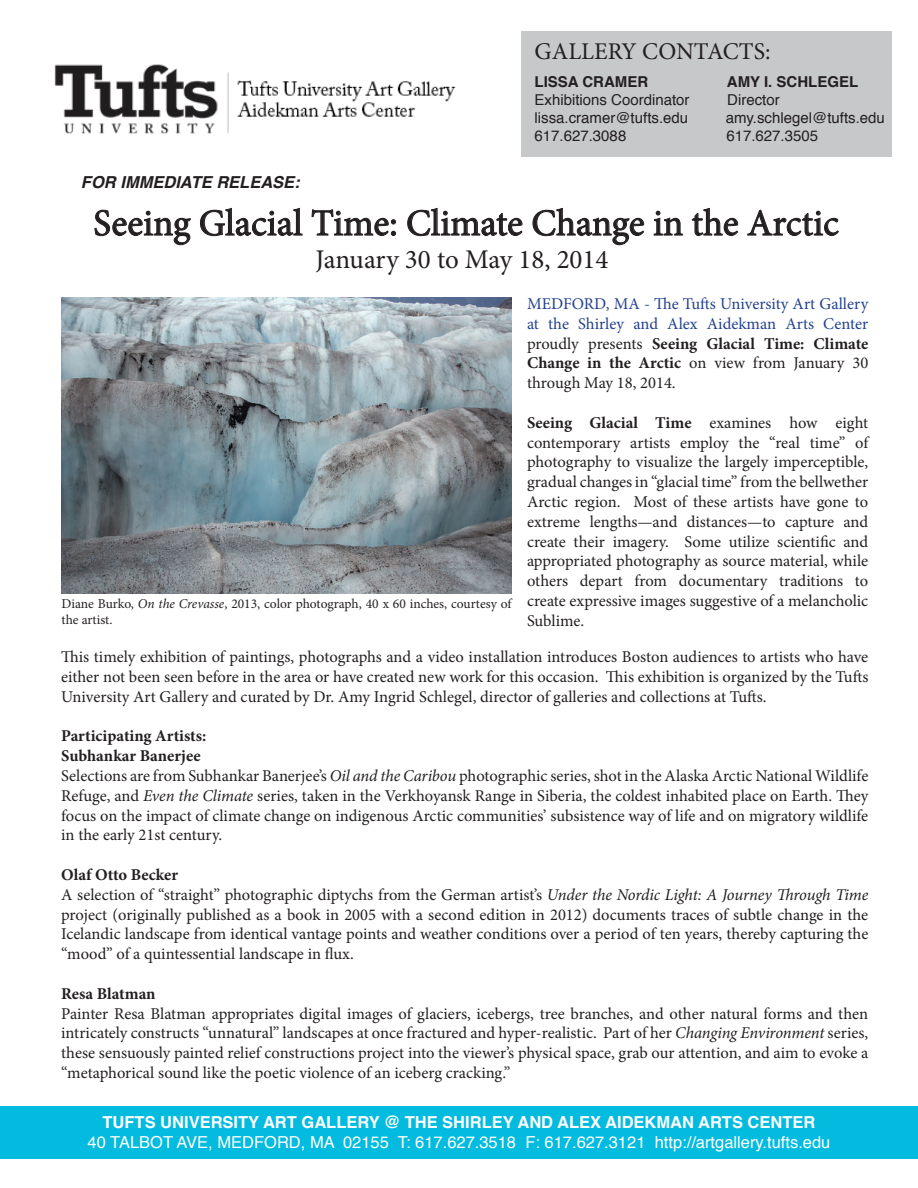
<style>
.page{position:relative;width:918px;height:1188px;background:#fff}
.page>*{position:absolute;margin:0;border:0;box-sizing:border-box;transform-origin:0 0}
.t1{font:37.5px "Minion Pro";color:#231f20}
.t2{font:27px "Minion Pro";letter-spacing:-.005em;color:#231f20}
.t3{font:24px "Minion Pro";color:#231f20}
.t4{font:16.5px/19.8px "Minion Pro";color:#231f20;text-align:justify}
.t5{font:16.5px/19.8px "Minion Pro";color:#23418e;text-align:justify}
.t6{font:16.5px "Helvetica";color:#fff}
.t7{font:700 16.5px "Helvetica";color:#fff}
.t8{font:italic 700 16.5px "Helvetica";color:#231f20}
.t9{font:700 16.5px "Minion Pro";letter-spacing:-.005em;color:#231f20}
.t10{font:15px "Helvetica";color:#231f20}
.t11{font:700 15px "Helvetica";color:#231f20}
.t12{font:13.5px/16.2px "Minion Pro";color:#231f20}
.s1{font-style:italic}
.s2{color:#231f20}
.s3{font-weight:700;color:#231f20}
.s4{font-weight:700}
</style>
<div class="page">
<svg style="left:94px;top:209px;width:97px;height:36px"></svg>
<svg style="left:200px;top:207px;width:103px;height:29px"></svg>
<svg style="left:311px;top:209px;width:85px;height:27px"></svg>
<svg style="left:407px;top:207px;width:116px;height:29px"></svg>
<svg style="left:532px;top:207px;width:112px;height:38px"></svg>
<svg style="left:653px;top:210px;width:30px;height:26px"></svg>
<svg style="left:691px;top:207px;width:47px;height:29px"></svg>
<svg style="left:747px;top:209px;width:92px;height:27px"></svg>
<img style="left:62px;top:297px;width:450px;height:297px">
<div style="left:521px;top:32px;width:370px;height:125px;background:#c7c8ca"></div>
<img style="left:54px;top:64px;width:402px;height:70px">
<div style="left:0;top:1106px;width:918px;height:53px;background:#02bbdf"></div>
<h3 class="t3" style="left:535px;top:35px;width:238px">GALLERY CONTACTS:</h3>
<p class="t11" style="left:535px;top:70px;width:115px">LISSA CRAMER</p>
<p class="t11" style="left:727px;top:70px;width:133px">AMY I. SCHLEGEL</p>
<p class="t10" style="left:535px;top:88px;width:157px">Exhibitions Coordinator</p>
<p class="t10" style="left:727px;top:88px;width:54px">Director</p>
<p class="t10" style="left:535px;top:106px;width:155px">lissa.cramer@tufts.edu</p>
<p class="t10" style="left:726px;top:106px;width:161px">amy.schlegel@tufts.edu</p>
<p class="t10" style="left:535px;top:124px;width:93px">617.627.3088</p>
<p class="t10" style="left:726px;top:124px;width:93px">617.627.3505</p>
<p class="t8" style="left:81px;top:169px;width:220px">FOR IMMEDIATE RELEASE:</p>
<h1 class="t1" style="left:93px;top:198px;width:747px">Seeing Glacial Time: Climate Change in the Arctic</h1>
<h2 class="t2" style="left:316px;top:241px;width:294px">January 30 to May 18, 2014</h2>
<p class="t12" style="left:62px;top:596px;width:451px">Diane Burko, <span class="s1">On the Crevasse</span>, 2013, color photograph, 40 x 60 inches, courtesy of the artist.</p>
<p class="t5" style="left:527px;top:294px;width:343px">MEDFORD, MA - The Tufts University Art Gallery at the Shirley and Alex Aidekman Arts Center <span class="s2">proudly presents</span> <span class="s3">Seeing Glacial Time: Climate Change in the Arctic</span> <span class="s2">on view from January 30 through May 18, 2014.</span></p>
<p class="t4" style="left:527px;top:413px;width:343px"><span class="s4">Seeing Glacial Time</span> examines how eight contemporary artists employ the “real time” of photography to visualize the largely imperceptible, gradual changes in “glacial time” from the bellwether Arctic region. Most of these artists have gone to extreme lengths—and distances—to capture and create their imagery. Some utilize scientific and appropriated photography as source material, while others depart from documentary traditions to create expressive images suggestive of a melancholic Sublime.</p>
<p class="t4" style="left:61px;top:647px;width:809px">This timely exhibition of paintings, photographs and a video installation introduces Boston audiences to artists who have either not been seen before in the area or have created new work for this occasion. This exhibition is organized by the Tufts University Art Gallery and curated by Dr. Amy Ingrid Schlegel, director of galleries and collections at Tufts.</p>
<p class="t4" style="left:61px;top:726px;width:809px;text-align:left"><span class="s4">Participating Artists:<br>Subhankar Banerjee<br></span>Selections are from Subhankar Banerjee’s <span class="s1">Oil and the Caribou</span> photographic series, shot in the Alaska Arctic National Wildlife Refuge, and <span class="s1">Even the Climate</span> series, taken in the Verkhoyansk Range in Siberia, the coldest inhabited place on Earth. They focus on the impact of climate change on indigenous Arctic communities’ subsistence way of life and on migratory wildlife in the early 21st century.</p>
<p class="t4" style="left:61px;top:865px;width:809px;text-align:left"><span class="s4">Olaf Otto Becker<br></span>A selection of “straight” photographic diptychs from the German artist’s <span class="s1">Under the Nordic Light: A Journey Through Time </span>project (originally published as a book in 2005 with a second edition in 2012) documents traces of subtle change in the Icelandic landscape from identical vantage points and weather conditions over a period of ten years, thereby capturing the “mood” of a quintessential landscape in flux.</p>
<p class="t9" style="left:61px;top:982px;width:96px">Resa Blatman</p>
<p class="t4" style="left:61px;top:1003px;width:809px">Painter Resa Blatman appropriates digital images of glaciers, icebergs, tree branches, and other natural forms and then intricately constructs “unnatural” landscapes at once fractured and hyper-realistic. Part of her <span class="s1">Changing Environment</span> series, these sensuously painted relief constructions project into the viewer’s physical space, grab our attention, and aim to evoke a “metaphorical sound like the poetic violence of an iceberg cracking.”</p>
<p class="t7" style="left:103px;top:1109px;width:714px">TUFTS UNIVERSITY ART GALLERY @ THE SHIRLEY AND ALEX AIDEKMAN ARTS CENTER</p>
<p class="t6" style="left:88px;top:1130px;width:744px">40 TALBOT AVE, MEDFORD, MA 02155 T: 617.627.3518 F: 617.627.3121 http://artgallery.tufts.edu</p>
</div>
